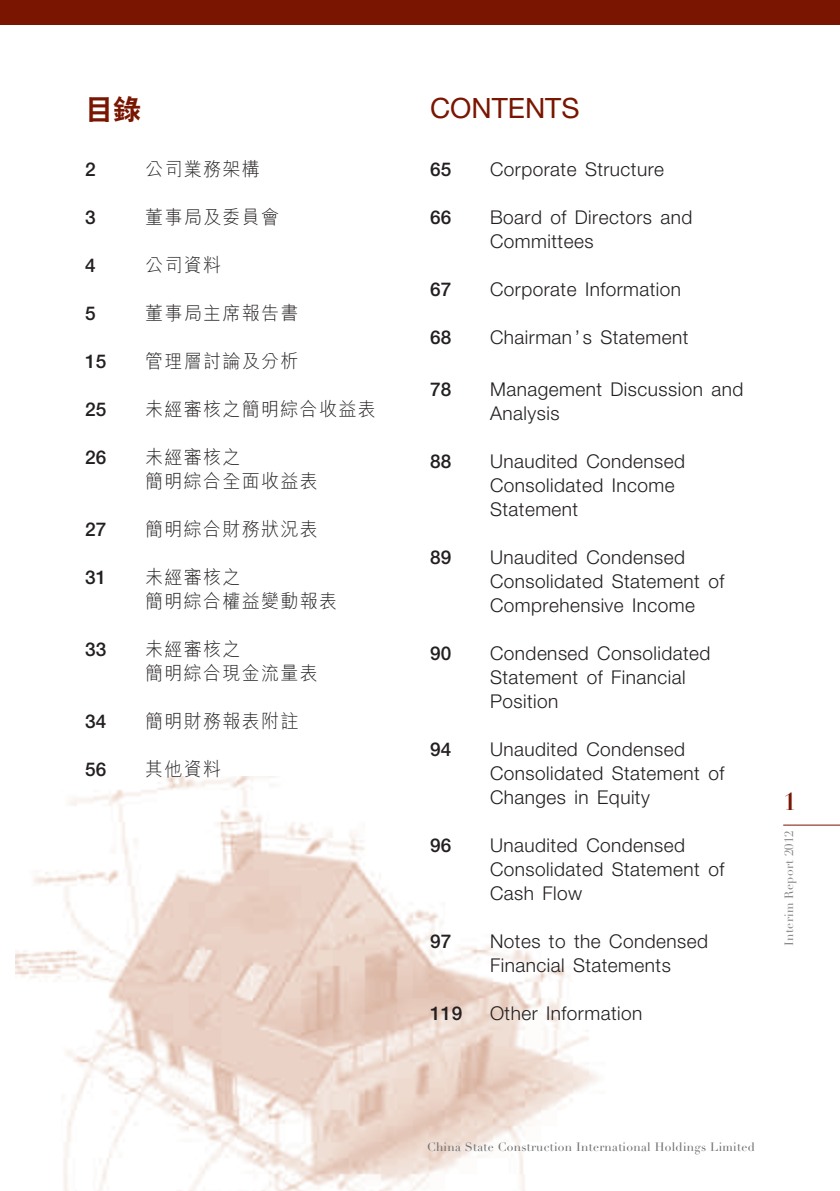
<style>
.page{position:relative;width:840px;height:1191px;background:#fff}
.page>*{position:absolute;margin:0;border:0;box-sizing:border-box;transform-origin:0 0}
.t1{font:28px "Helvetica Neue LT Std";color:#791500}
.t2{font:800 28px "C Hei 2 HK";color:#791500}
.t3{font:700 24px "Didot LT Std";color:#791500}
._01_Body_Text{font:300 19px/24px "Helvetica Neue LT Std";letter-spacing:.025em;color:#231f20}
._01_Body_Text-2{font:300 19px/24px "M Hei HK";letter-spacing:.07em;color:#231f20;scale:.95 1}
._01_Body_Text-3{font:500 19px "Helvetica Neue LT Std";letter-spacing:.015em;color:#231f20}
.t4{font:12px "Didot LT Std";letter-spacing:.025em;color:#6c6d70}
.t5{font:12px "Didot LT Std";letter-spacing:.025em;color:#808285}
</style>
<div class="page">
<div style="left:0;top:0;width:839px;height:25px;background:#791500"></div>
<img style="left:15px;top:776px;width:583px;height:415px">
<hr style="left:782px;top:824px;width:57px;height:1px;background:#791500">
<p class="t2" style="left:85px;top:90px;width:57px">目錄</p>
<p class="t1" style="left:430px;top:91px;width:151px">CONTENTS</p>
<p class="_01_Body_Text-3" style="left:85px;top:158px;width:12px">2</p>
<p class="_01_Body_Text-2" style="left:145px;top:156px;width:122px">公司業務架構</p>
<p class="_01_Body_Text-3" style="left:85px;top:206px;width:12px">3</p>
<p class="_01_Body_Text-2" style="left:145px;top:204px;width:142px">董事局及委員會</p>
<p class="_01_Body_Text-3" style="left:85px;top:254px;width:12px">4</p>
<p class="_01_Body_Text-2" style="left:145px;top:252px;width:81px">公司資料</p>
<p class="_01_Body_Text-3" style="left:85px;top:302px;width:12px">5</p>
<p class="_01_Body_Text-2" style="left:145px;top:300px;width:163px">董事局主席報告書</p>
<p class="_01_Body_Text-3" style="left:85px;top:350px;width:23px">15</p>
<p class="_01_Body_Text-2" style="left:145px;top:348px;width:163px">管理層討論及分析</p>
<p class="_01_Body_Text-3" style="left:85px;top:398px;width:23px">25</p>
<p class="_01_Body_Text-2" style="left:145px;top:396px;width:244px">未經審核之簡明綜合收益表</p>
<p class="_01_Body_Text-3" style="left:85px;top:446px;width:23px">26</p>
<p class="_01_Body_Text-2" style="left:145px;top:444px;width:183px">未經審核之<br>簡明綜合全面收益表</p>
<p class="_01_Body_Text-3" style="left:85px;top:518px;width:23px">27</p>
<p class="_01_Body_Text-2" style="left:145px;top:516px;width:183px">簡明綜合財務狀況表</p>
<p class="_01_Body_Text-3" style="left:85px;top:566px;width:23px">31</p>
<p class="_01_Body_Text-2" style="left:145px;top:564px;width:203px">未經審核之<br>簡明綜合權益變動報表</p>
<p class="_01_Body_Text-3" style="left:85px;top:638px;width:23px">33</p>
<p class="_01_Body_Text-2" style="left:145px;top:636px;width:183px">未經審核之<br>簡明綜合現金流量表</p>
<p class="_01_Body_Text-3" style="left:85px;top:710px;width:23px">34</p>
<p class="_01_Body_Text-2" style="left:145px;top:708px;width:163px">簡明財務報表附註</p>
<p class="_01_Body_Text-3" style="left:85px;top:758px;width:23px">56</p>
<p class="_01_Body_Text-2" style="left:145px;top:756px;width:81px">其他資料</p>
<p class="_01_Body_Text-3" style="left:430px;top:158px;width:23px">65</p>
<p class="_01_Body_Text" style="left:490px;top:157px;width:175px">Corporate Structure</p>
<p class="_01_Body_Text-3" style="left:430px;top:206px;width:23px">66</p>
<p class="_01_Body_Text" style="left:490px;top:205px;width:204px">Board of Directors and<br>Committees</p>
<p class="_01_Body_Text-3" style="left:430px;top:278px;width:23px">67</p>
<p class="_01_Body_Text" style="left:490px;top:277px;width:192px">Corporate Information</p>
<p class="_01_Body_Text-3" style="left:430px;top:326px;width:23px">68</p>
<p class="_01_Body_Text" style="left:490px;top:325px;width:200px">Chairman ’ s Statement</p>
<p class="_01_Body_Text-3" style="left:430px;top:378px;width:23px">78</p>
<p class="_01_Body_Text" style="left:490px;top:377px;width:254px">Management Discussion and<br>Analysis</p>
<p class="_01_Body_Text-3" style="left:430px;top:450px;width:23px">88</p>
<p class="_01_Body_Text" style="left:490px;top:449px;width:196px">Unaudited Condensed<br>Consolidated Income<br>Statement</p>
<p class="_01_Body_Text-3" style="left:430px;top:546px;width:23px">89</p>
<p class="_01_Body_Text" style="left:490px;top:545px;width:236px">Unaudited Condensed<br>Consolidated Statement of<br>Comprehensive Income</p>
<p class="_01_Body_Text-3" style="left:430px;top:642px;width:23px">90</p>
<p class="_01_Body_Text" style="left:490px;top:641px;width:222px">Condensed Consolidated<br>Statement of Financial<br>Position</p>
<p class="_01_Body_Text-3" style="left:430px;top:738px;width:23px">94</p>
<p class="_01_Body_Text" style="left:490px;top:737px;width:236px">Unaudited Condensed<br>Consolidated Statement of<br>Changes in Equity</p>
<p class="_01_Body_Text-3" style="left:430px;top:834px;width:23px">96</p>
<p class="_01_Body_Text" style="left:490px;top:833px;width:236px">Unaudited Condensed<br>Consolidated Statement of<br>Cash Flow</p>
<p class="_01_Body_Text-3" style="left:430px;top:930px;width:23px">97</p>
<p class="_01_Body_Text" style="left:490px;top:929px;width:219px">Notes to the Condensed<br>Financial Statements</p>
<p class="_01_Body_Text-3" style="left:430px;top:1002px;width:34px">119</p>
<p class="_01_Body_Text" style="left:490px;top:1001px;width:154px">Other Information</p>
<p class="t3" style="left:782px;top:786px;width:15px">1</p>
<p class="t5" style="left:781px;top:945px;width:117px;rotate:-90deg">Interim Report 2012</p>
<p class="t4" style="left:427px;top:1139px;width:329px">China State Construction International Holdings Limited</p>
</div>
